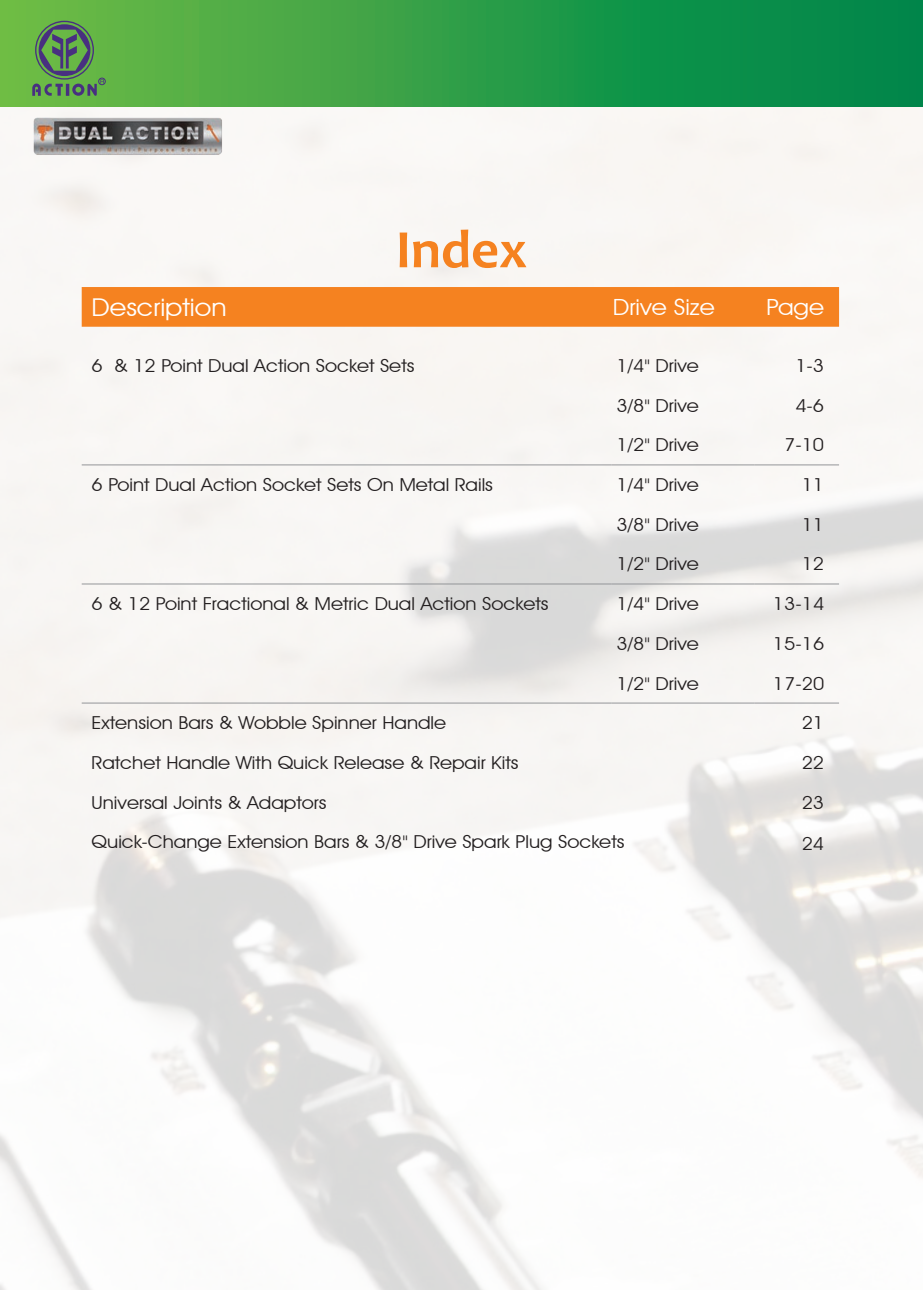
<style>
.page{position:relative;width:923px;height:1290px;background:#fff}
.page>*{position:absolute;margin:0;border:0;box-sizing:border-box;transform-origin:0 0}
.t1{font:700 54.6px "Candara";color:#f58220}
.t2{font:24.5px "Avant Garde IT Cby BT";color:#fff;scale:1.11 1}
.t3{font:22.4px "Avant Garde IT Cby BT";color:#fff;scale:1.11 1}
.t4{font:17.85px "Avant Garde IT Cby BT";color:#231f20;scale:1.11 1}
</style>
<div class="page">
<div style="left:0;top:0;width:923px;height:107px;background:linear-gradient(to right,#70bb45,#00834a)"></div>
<div style="left:98px;top:78px;width:8px;height:7px;border:1px solid #483080;border-radius:50%"></div>
<svg style="left:32px;top:24px;width:72px;height:72px"></svg>
<img style="left:33px;top:115px;width:191px;height:43px">
<div style="left:82px;top:287px;width:757px;height:40px;background:#f58220"></div>
<hr style="left:82px;top:583px;width:529px;height:1px;background:#939598">
<hr style="left:611px;top:583px;width:143px;height:1px;background:#939598">
<hr style="left:754px;top:583px;width:85px;height:1px;background:#939598">
<hr style="left:82px;top:702px;width:529px;height:1px;background:#939598">
<hr style="left:611px;top:702px;width:143px;height:1px;background:#939598">
<hr style="left:754px;top:702px;width:85px;height:1px;background:#939598">
<hr style="left:82px;top:464px;width:529px;height:1px;background:#939598">
<hr style="left:611px;top:464px;width:143px;height:1px;background:#939598">
<hr style="left:754px;top:464px;width:85px;height:1px;background:#939598">
<h1 class="t1" style="left:396px;top:215px;width:133px">Index</h1>
<h2 class="t2" style="left:92px;top:292px;width:123px">Description</h2>
<p class="t3" style="left:613px;top:293px;width:94px">Drive Size</p>
<p class="t3" style="left:766px;top:293px;width:53px">Page</p>
<p class="t4" style="left:92px;top:355px;width:292px">6 &amp; 12 Point Dual Action Socket Sets</p>
<p class="t4" style="left:616px;top:355px;width:76px">1/4" Drive</p>
<p class="t4" style="left:795px;top:355px;width:27px">1-3</p>
<p class="t4" style="left:616px;top:394px;width:76px">3/8" Drive</p>
<p class="t4" style="left:795px;top:394px;width:27px">4-6</p>
<p class="t4" style="left:616px;top:434px;width:76px">1/2" Drive</p>
<p class="t4" style="left:784px;top:434px;width:38px">7-10</p>
<p class="t4" style="left:92px;top:474px;width:363px">6 Point Dual Action Socket Sets On Metal Rails</p>
<p class="t4" style="left:616px;top:474px;width:76px">1/4" Drive</p>
<p class="t4" style="left:801px;top:474px;width:22px">11</p>
<p class="t4" style="left:616px;top:514px;width:76px">3/8" Drive</p>
<p class="t4" style="left:801px;top:514px;width:22px">11</p>
<p class="t4" style="left:616px;top:553px;width:76px">1/2" Drive</p>
<p class="t4" style="left:801px;top:553px;width:22px">12</p>
<p class="t4" style="left:92px;top:593px;width:413px">6 &amp; 12 Point Fractional &amp; Metric Dual Action Sockets</p>
<p class="t4" style="left:616px;top:593px;width:76px">1/4" Drive</p>
<p class="t4" style="left:773px;top:593px;width:48px">13-14</p>
<p class="t4" style="left:616px;top:633px;width:76px">3/8" Drive</p>
<p class="t4" style="left:773px;top:633px;width:48px">15-16</p>
<p class="t4" style="left:616px;top:672px;width:76px">1/2" Drive</p>
<p class="t4" style="left:773px;top:672px;width:48px">17-20</p>
<p class="t4" style="left:92px;top:712px;width:321px">Extension Bars &amp; Wobble Spinner Handle</p>
<p class="t4" style="left:801px;top:712px;width:22px">21</p>
<p class="t4" style="left:92px;top:752px;width:386px">Ratchet Handle With Quick Release &amp; Repair Kits</p>
<p class="t4" style="left:801px;top:752px;width:22px">22</p>
<p class="t4" style="left:92px;top:791px;width:213px">Universal Joints &amp; Adaptors</p>
<p class="t4" style="left:801px;top:791px;width:22px">23</p>
<p class="t4" style="left:92px;top:831px;width:481px">Quick-Change Extension Bars &amp; 3/8" Drive Spark Plug Sockets</p>
<p class="t4" style="left:801px;top:832px;width:22px">24</p>
</div>
